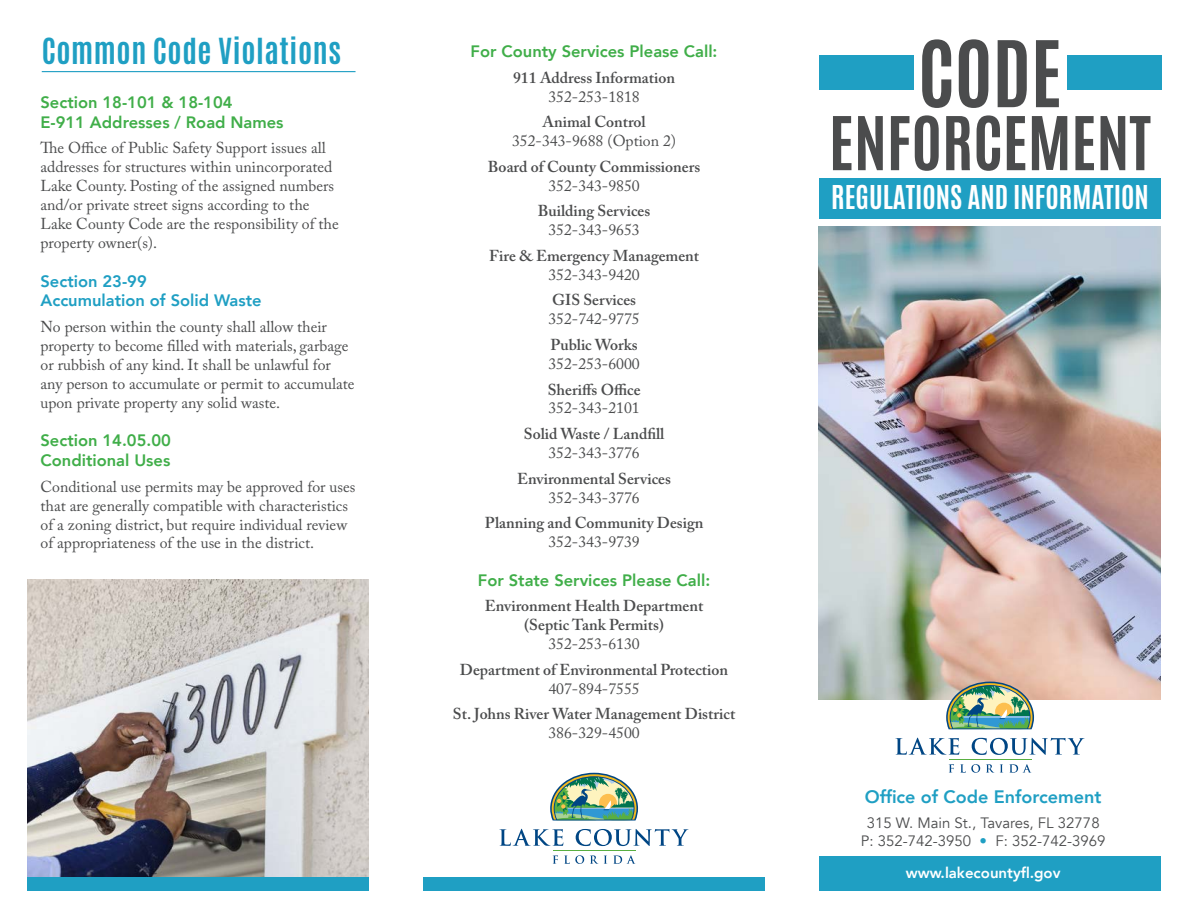
<style>
.page{position:relative;width:1188px;height:918px;background:#fff}
.page>*{position:absolute;margin:0;border:0;box-sizing:border-box;transform-origin:0 0}
.t1{font:700 78px "Antonio";color:#4b4c4d}
.t2{font:700 63px "Antonio";color:#4b4c4d}
.t3{font:700 30px "Antonio";letter-spacing:.02em;color:#1f9fc3}
.t4{font:700 27.45px "Antonio";color:#fff}
.t5{font:800 18px "Avenir";color:#1f9fc3}
.t6{font:800 16.5px "Avenir";color:#40ae49}
.t7{font:800 16.5px "Avenir";color:#1f9fc3}
.body_copy{font:15.75px/18.9px "Adobe Caslon Pro";color:#4b4c4d}
.body_copy-2{font:600 15.75px/18.9px "Adobe Caslon Pro";color:#4b4c4d;text-align:center}
.t8{font:15px "Avenir";color:#4b4c4d}
.t9{font:800 15px "Avenir";color:#fff}
.s1{font-weight:400}
.s2{font-weight:600}
.s3{color:#1f9fc3}
</style>
<div class="page">
<img style="left:819px;top:227px;width:342px;height:473px">
<div style="left:819px;top:178px;width:342px;height:40px;background:#1f9fc3"></div>
<div style="left:819px;top:857px;width:342px;height:34px;background:#1f9fc3"></div>
<div style="left:1067px;top:56px;width:94px;height:34px;background:#1f9fc3"></div>
<div style="left:819px;top:56px;width:94px;height:34px;background:#1f9fc3"></div>
<svg style="left:896px;top:738px;width:63px;height:17px"></svg>
<svg style="left:972px;top:738px;width:112px;height:17px"></svg>
<svg style="left:949px;top:764px;width:5px;height:9px"></svg>
<svg style="left:960px;top:764px;width:20px;height:9px"></svg>
<svg style="left:986px;top:764px;width:8px;height:9px"></svg>
<svg style="left:1000px;top:764px;width:3px;height:9px"></svg>
<svg style="left:1009px;top:764px;width:22px;height:9px"></svg>
<hr style="left:949px;top:759px;width:82px;height:1px;background:#59af41">
<img style="left:946px;top:682px;width:88px;height:48px">
<svg style="left:500px;top:829px;width:63px;height:17px"></svg>
<svg style="left:576px;top:829px;width:112px;height:17px"></svg>
<svg style="left:553px;top:855px;width:5px;height:9px"></svg>
<svg style="left:564px;top:855px;width:20px;height:9px"></svg>
<svg style="left:590px;top:855px;width:8px;height:9px"></svg>
<svg style="left:604px;top:855px;width:3px;height:9px"></svg>
<svg style="left:613px;top:855px;width:22px;height:9px"></svg>
<hr style="left:553px;top:850px;width:82px;height:1px;background:#59af41">
<svg style="left:550px;top:773px;width:88px;height:48px"></svg>
<hr style="left:42px;top:71px;width:314px;height:1px;background:#1f9fc3">
<img style="left:27px;top:580px;width:342px;height:298px">
<div style="left:27px;top:878px;width:342px;height:13px;background:#1f9fc3"></div>
<div style="left:423px;top:878px;width:342px;height:13px;background:#1f9fc3"></div>
<p class="t3" style="left:42px;top:29px;width:301px">Common Code Violations</p>
<p class="t6" style="left:40px;top:89px;width:194px">Section 18-101 &amp; 18-104</p>
<p class="t6" style="left:40px;top:109px;width:245px">E-911 Addresses / Road Names</p>
<p class="body_copy" style="left:40px;top:139px;width:300px">The Office of Public Safety Support issues all addresses for structures within unincorporated Lake County. Posting of the assigned numbers and/or private street signs according to the Lake County Code are the responsibility of the property owner(s).</p>
<p class="t7" style="left:40px;top:268px;width:108px">Section 23-99</p>
<p class="t7" style="left:40px;top:288px;width:223px">Accumulation of Solid Waste</p>
<p class="body_copy" style="left:40px;top:317px;width:316px">No person within the county shall allow their property to become filled with materials, garbage or rubbish of any kind. It shall be unlawful for any person to accumulate or permit to accumulate upon private property any solid waste.</p>
<p class="t6" style="left:40px;top:428px;width:132px">Section 14.05.00</p>
<p class="t6" style="left:40px;top:448px;width:131px">Conditional Uses</p>
<p class="body_copy" style="left:40px;top:477px;width:317px">Conditional use permits may be approved for uses that are generally compatible with characteristics of a zoning district, but require individual review of appropriateness of the use in the district.</p>
<p class="t6" style="left:471px;top:38px;width:248px">For County Services Please Call:</p>
<p class="body_copy-2" style="left:513px;top:68px;width:164px">911 Address Information<br><span class="s1">352-253-1818</span></p>
<p class="body_copy" style="left:512px;top:112px;width:166px;text-align:center"><span class="s2">Animal Control<br></span>352-343-9688 (Option 2)</p>
<p class="body_copy-2" style="left:488px;top:157px;width:214px">Board of County Commissioners<br><span class="s1">352-343-9850</span></p>
<p class="body_copy-2" style="left:538px;top:201px;width:114px">Building Services<br><span class="s1">352-343-9653</span></p>
<p class="body_copy-2" style="left:489px;top:246px;width:212px">Fire &amp; Emergency Management<br><span class="s1">352-343-9420</span></p>
<p class="body_copy" style="left:548px;top:291px;width:93px"><span class="s2">GIS Services<br></span>352-742-9775</p>
<p class="body_copy" style="left:548px;top:335px;width:93px"><span class="s2">Public Works<br></span>352-253-6000</p>
<p class="body_copy-2" style="left:548px;top:380px;width:94px;text-align:left">Sheriffs Office<br><span class="s1">352-343-2101</span></p>
<p class="body_copy-2" style="left:524px;top:424px;width:142px">Solid Waste / Landfill<br><span class="s1">352-343-3776</span></p>
<p class="body_copy-2" style="left:517px;top:469px;width:155px">Environmental Services<br><span class="s1">352-343-3776</span></p>
<p class="body_copy-2" style="left:485px;top:513px;width:220px">Planning and Community Design<br><span class="s1">352-343-9739</span></p>
<p class="t6" style="left:478px;top:567px;width:234px">For State Services Please Call:</p>
<p class="body_copy-2" style="left:485px;top:597px;width:220px">Environment Health Department (Septic Tank Permits)<br><span class="s1">352-253-6130</span></p>
<p class="body_copy-2" style="left:460px;top:660px;width:270px">Department of Environmental Protection<br><span class="s1">407-894-7555</span></p>
<p class="body_copy-2" style="left:453px;top:705px;width:284px">St. Johns River Water Management District<br><span class="s1">386-329-4500</span></p>
<p class="t1" style="left:918px;top:15px;width:145px">CODE</p>
<p class="t2" style="left:829px;top:96px;width:324px">ENFORCEMENT</p>
<p class="t4" style="left:831px;top:177px;width:319px">REGULATIONS AND INFORMATION</p>
<p class="t5" style="left:865px;top:783px;width:238px">Office of Code Enforcement</p>
<p class="t8" style="left:867px;top:814px;width:234px">315 W. Main St., Tavares, FL 32778</p>
<p class="t8" style="left:861px;top:832px;width:246px">P: 352-742-3950 <span class="s3">•</span> F: 352-742-3969</p>
<p class="t9" style="left:906px;top:861px;width:156px">www.lakecountyfl.gov</p>
</div>
